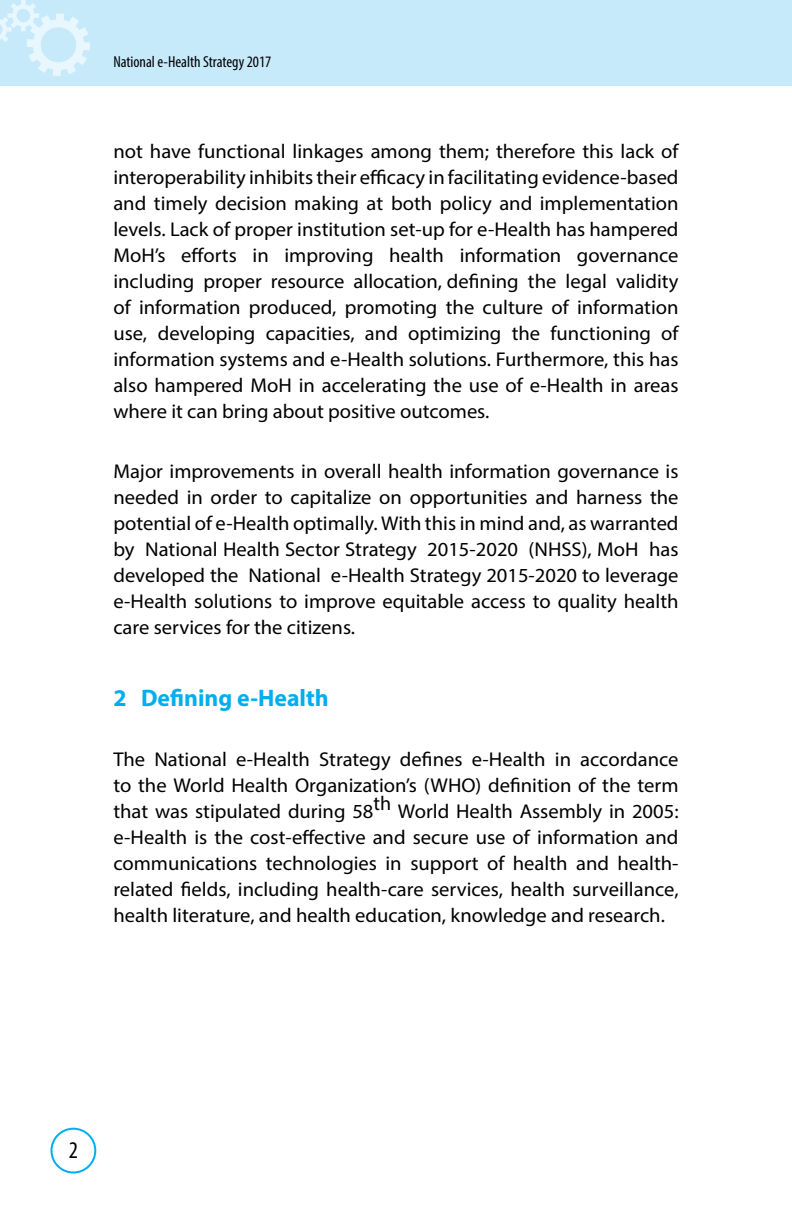
<style>
.page{position:relative;width:792px;height:1224px;background:#fff}
.page>*{position:absolute;margin:0;border:0;box-sizing:border-box;transform-origin:0 0}
.t1{font:700 24px "Myriad Pro";color:#00aeef}
.t2{font:condensed 24px "Myriad Pro";color:#000}
.t3{font:20px/26px "Myriad Pro";color:#000;text-align:justify}
.t4{font:condensed 16px "Myriad Pro";color:#000}
</style>
<div class="page">
<div style="left:0;top:0;width:792px;height:85px;background:#c7eafb"></div>
<div style="left:50px;top:1128px;width:46px;height:46px;border:2px solid #00aeef;border-radius:50%"></div>
<svg style="left:0;top:0;width:90px;height:76px"></svg>
<p class="t4" style="left:113px;top:52px;width:159px">National e-Health Strategy 2017</p>
<p class="t3" style="left:113px;top:138px;width:567px">not have functional linkages among them; therefore this lack of interoperability inhibits their efficacy in facilitating evidence-based and timely decision making at both policy and implementation levels. Lack of proper institution set-up for e-Health has hampered MoH’s efforts in improving health information governance including proper resource allocation, defining the legal validity of information produced, promoting the culture of information use, developing capacities, and optimizing the functioning of information systems and e-Health solutions. Furthermore, this has also hampered MoH in accelerating the use of e-Health in areas where it can bring about positive outcomes.</p>
<p class="t3" style="left:113px;top:458px;width:567px">Major improvements in overall health information governance is needed in order to capitalize on opportunities and harness the potential of e-Health optimally. With this in mind and, as warranted by National Health Sector Strategy 2015-2020 (NHSS), MoH has developed the National e-Health Strategy 2015-2020 to leverage e-Health solutions to improve equitable access to quality health care services for the citizens.</p>
<p class="t1" style="left:113px;top:682px;width:217px">2 Defining e-Health</p>
<p class="t3" style="left:113px;top:746px;width:567px">The National e-Health Strategy defines e-Health in accordance to the World Health Organization’s (WHO) definition of the term that was stipulated during 58th World Health Assembly in 2005: e-Health is the cost-effective and secure use of information and communications technologies in support of health and health&shy;related fields, including health-care services, health surveillance, health literature, and health education, knowledge and research.</p>
<p class="t2" style="left:69px;top:1136px;width:11px">2</p>
</div>
